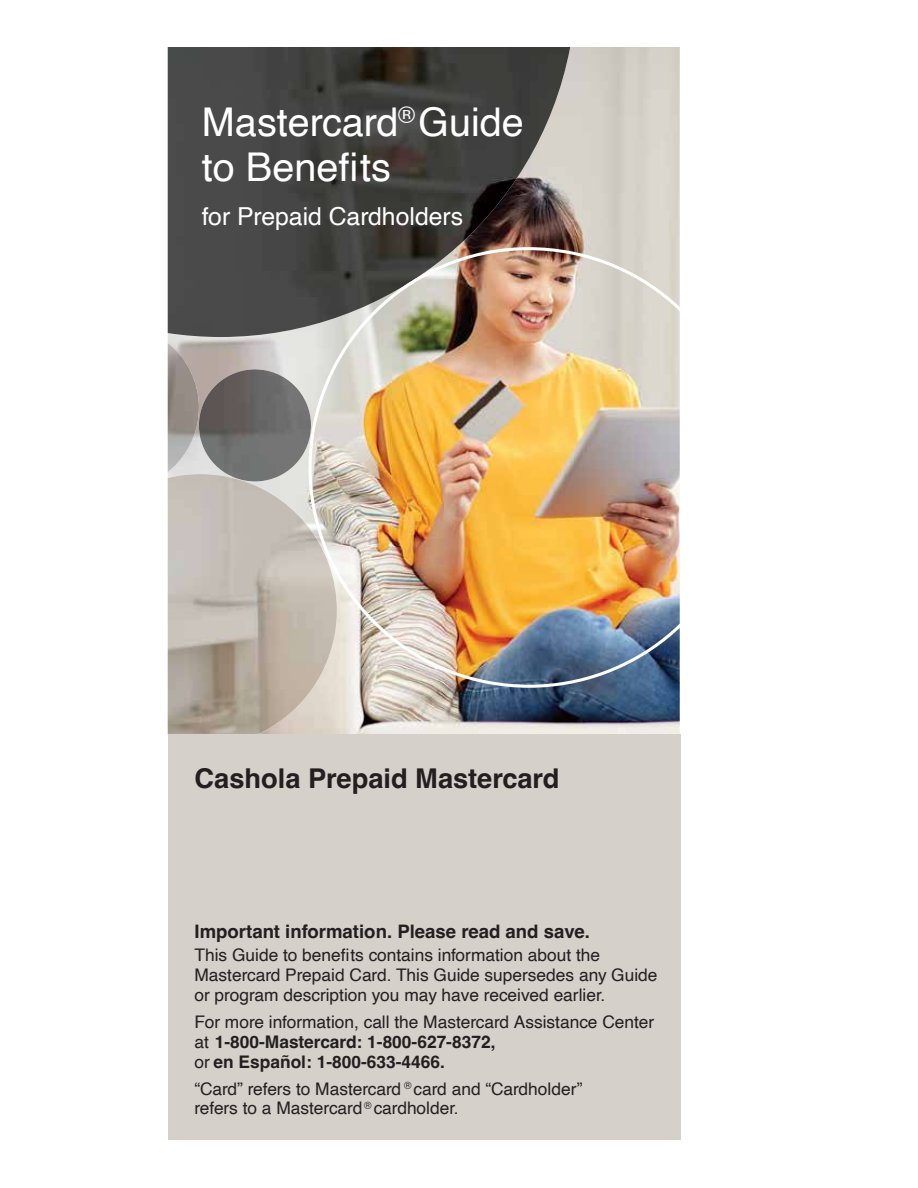
<style>
.page{position:relative;width:918px;height:1188px;background:#fff}
.page>*{position:absolute;margin:0;border:0;box-sizing:border-box;transform-origin:0 0}
.t1{font:39.6px/44.5px "Helvetica";color:#fff}
.t2{font:700 27.3px "Helvetica";color:#231f20}
.t3{font:24.75px "Helvetica";color:#fff}
.t4{font:700 18.6px "Helvetica";color:#231f20}
.t5{font:17.4px/19.8px "Helvetica";color:#231f20}
.t6{font:700 17.4px/19.8px "Helvetica";color:#231f20}
.s1{font-weight:400}
</style>
<div class="page">
<img style="left:168px;top:47px;width:512px;height:687px">
<img style="left:168px;top:47px;width:402px;height:290px">
<img style="left:168px;top:343px;width:31px;height:129px">
<img style="left:199px;top:369px;width:110px;height:105px">
<img style="left:168px;top:474px;width:169px;height:260px">
<img style="left:309px;top:247px;width:371px;height:441px">
<div style="left:168px;top:734px;width:513px;height:406px;background:#d5d0ca"></div>
<h1 class="t1" style="left:202px;top:101px;width:324px">Mastercard<sup>®</sup> Guide to Benefits</h1>
<h3 class="t3" style="left:202px;top:198px;width:263px">for Prepaid Cardholders</h3>
<h2 class="t2" style="left:195px;top:762px;width:366px">Cashola Prepaid Mastercard</h2>
<p class="t4" style="left:195px;top:920px;width:397px">Important information. Please read and save.</p>
<p class="t5" style="left:195px;top:946px;width:465px">This Guide to benefits contains information about the<br>Mastercard Prepaid Card. This Guide supersedes any Guide or program description you may have received earlier.</p>
<p class="t6" style="left:194px;top:1014px;width:461px"><span class="s1">For more information, call the Mastercard Assistance Center at</span> 1-800-Mastercard: 1-800-627-8372,<br><span class="s1">or</span> en Español: 1-800-633-4466.</p>
<p class="t5" style="left:194px;top:1079px;width:390px">“Card” refers to Mastercard <sup>®</sup> card and “Cardholder” refers to a Mastercard <sup>®</sup> cardholder.</p>
</div>
